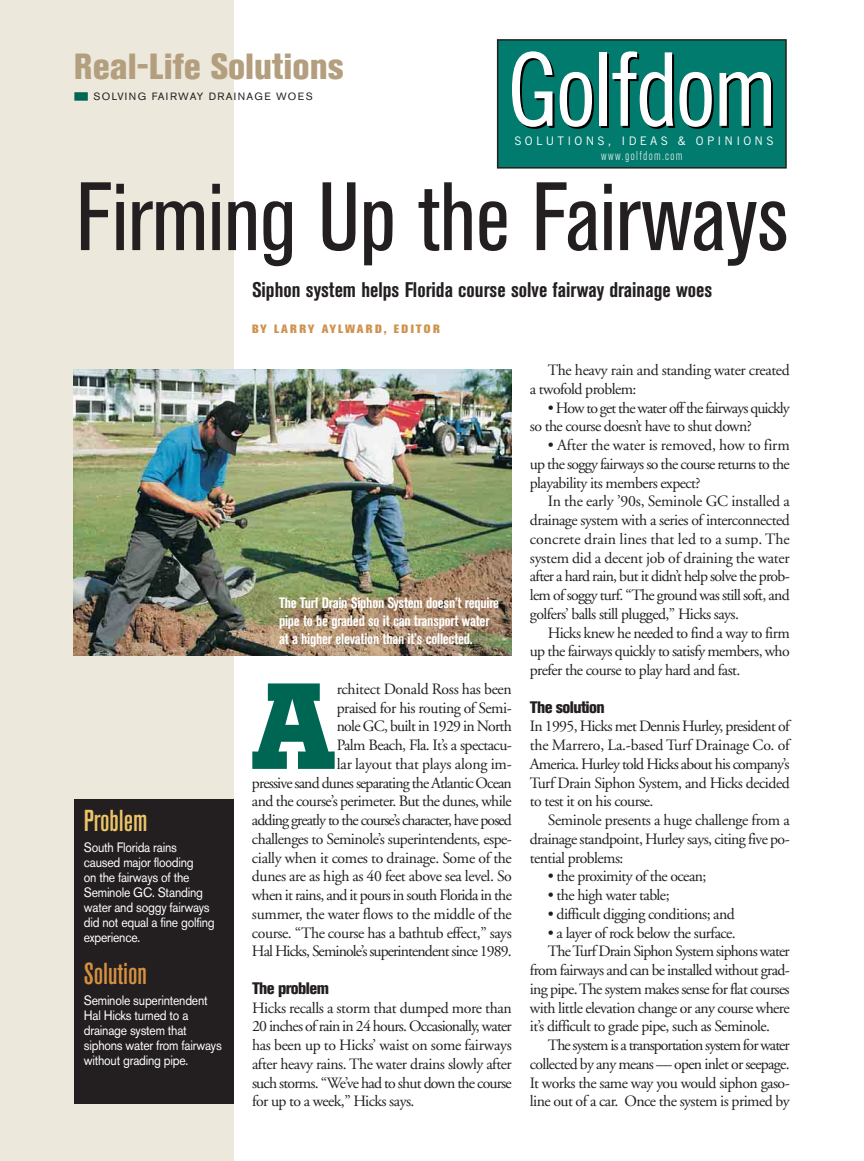
<style>
.page{position:relative;width:864px;height:1161px;background:#fff}
.page>*{position:absolute;margin:0;border:0;box-sizing:border-box;transform-origin:0 0}
.t1{font:700 121.05px "Boton";color:#006654}
.t2{font:condensed 96px "Akzidenz Grotesk BE";color:#231f20}
.t3{font:800 condensed 36px "Akzidenz Grotesk BE";color:#b39e7e}
.t4{font:500 condensed 30px "Akzidenz Grotesk BE";color:#d69040}
.t5{font:500 condensed 30px "Akzidenz Grotesk BE";color:#edc568}
.t6{font:700 condensed 21px "Akzidenz Grotesk BE";color:#231f20}
.t7{font:800 condensed 16.5px "Akzidenz Grotesk BE";letter-spacing:-.035em;color:#231f20}
.t8{font:15.75px/18.8px "Adobe Garamond";letter-spacing:-.035em;color:#231f20;text-align:justify}
.t9{font:15.75px/18.8px "Adobe Garamond";letter-spacing:-.055em;color:#231f20}
.t10{font:15.75px "Adobe Garamond";letter-spacing:-.06em;color:#231f20}
.t11{font:700 condensed 15px/18px "Akzidenz Grotesk BE";letter-spacing:-.015em;color:#fff}
.t12{font:13.5px/15px "Akzidenz Grotesk BE";letter-spacing:-.02em;color:#fff;scale:.9 1}
.t13{font:300 condensed 12.75px "Akzidenz Grotesk BE";letter-spacing:.105em;color:#fff}
.t14{font:800 12px "Akzidenz Grotesk BE";letter-spacing:.17em;color:#cf9350}
.t15{font:11.85px "Trade Gothic";letter-spacing:.275em;color:#fff}
.t16{font:10.5px "Akzidenz Grotesk BE";letter-spacing:.115em;color:#231f20}
</style>
<div class="page">
<div style="left:0;top:0;width:234px;height:1161px;background:#ece8dc"></div>
<div style="left:75px;top:799px;width:159px;height:305px;background:#231f20"></div>
<img style="left:74px;top:369px;width:438px;height:286px">
<div style="left:498px;top:40px;width:288px;height:128px;background:#007b6d"></div>
<div style="left:601px;top:54px;width:8px;height:74px;background:#000"></div>
<svg style="left:512px;top:51px;width:82px;height:78px"></svg>
<div style="left:599px;top:52px;width:8px;height:74px;background:#fff"></div>
<svg style="left:612px;top:51px;width:102px;height:78px"></svg>
<svg style="left:720px;top:72px;width:53px;height:56px"></svg>
<div style="left:497px;top:39px;width:290px;height:130px;border:2px solid #231f20"></div>
<h3 class="t3" style="left:74px;top:54px;width:271px">Real-Life Solutions</h3>
<p class="t16" style="left:94px;top:93px;width:221px">SOLVING FAIRWAY DRAINAGE WOES</p>
<p class="t15" style="left:515px;top:136px;width:261px">SOLUTIONS, IDEAS &amp; OPINIONS</p>
<p class="t13" style="left:601px;top:151px;width:83px">www.golfdom.com</p>
<h2 class="t2" style="left:76px;top:182px;width:713px">Firming Up the Fairways</h2>
<h3 class="t5" style="left:84px;top:809px;width:65px">Problem</h3>
<p class="t12" style="left:84px;top:841px;width:147px">South Florida rains caused major flooding<br>on the fairways of the<br>Seminole GC. Standing water and soggy fairways did not equal a fine golfing experience.</p>
<h3 class="t4" style="left:84px;top:962px;width:65px">Solution</h3>
<p class="t12" style="left:84px;top:994px;width:155px">Seminole superintendent<br>Hal Hicks turned to a drainage system that siphons water from fairways without grading pipe.</p>
<h3 class="t6" style="left:252px;top:282px;width:462px">Siphon system helps Florida course solve fairway drainage woes</h3>
<p class="t14" style="left:252px;top:324px;width:189px">BY LARRY AYLWARD, EDITOR</p>
<p class="t11" style="left:279px;top:595px;width:222px">The Turf Drain Siphon System doesn’t require pipe to be graded so it can transport water at a higher elevation than it’s collected.</p>
<p class="t8" style="left:252px;top:681px;width:261px;text-align:right">rchitect Donald Ross has been<br>praised for his routing of Semi-<br>nole GC, built in 1929 in North<br>Palm Beach, Fla. It’s a spectacu-<br>lar layout that plays along im-<br>pressive sand dunes separating the Atlantic Ocean and the course’s perimeter. But the dunes, while adding greatly to the course’s character, have posed challenges to Seminole’s superintendents, espe&shy;cially when it comes to drainage. Some of the dunes are as high as 40 feet above sea level. So when it rains, and it pours in south Florida in the summer, the water flows to the middle of the course. “The course has a bathtub effect,” says Hal Hicks, Seminole’s superintendent since 1989.</p>
<p class="t7" style="left:252px;top:982px;width:79px">The problem</p>
<p class="t8" style="left:252px;top:1000px;width:261px">Hicks recalls a storm that dumped more than 20 inches of rain in 24 hours. Occasionally, water has been up to Hicks’ waist on some fairways after heavy rains. The water drains slowly after such storms. “We’ve had to shut down the course for up to a week,” Hicks says.</p>
<h1 class="t1" style="left:252px;top:683px;width:85px">A</h1>
<p class="t8" style="left:530px;top:362px;width:261px;text-indent:18px">The heavy rain and standing water created a twofold problem:</p>
<p class="t9" style="left:530px;top:400px;width:261px;text-indent:18px">• How to get the water off the fairways quickly so the course doesn’t have to shut down?</p>
<p class="t8" style="left:530px;top:437px;width:261px;text-indent:18px">• After the water is removed, how to firm up the soggy fairways so the course returns to the playability its members expect?</p>
<p class="t8" style="left:530px;top:493px;width:261px;text-indent:18px">In the early ’90s, Seminole GC installed a drainage system with a series of interconnected concrete drain lines that led to a sump. The system did a decent job of draining the water after a hard rain, but it didn’t help solve the prob&shy;lem of soggy turf. “The ground was still soft, and golfers’ balls still plugged,” Hicks says.</p>
<p class="t8" style="left:530px;top:625px;width:261px;text-indent:18px">Hicks knew he needed to find a way to firm up the fairways quickly to satisfy members, who prefer the course to play hard and fast.</p>
<p class="t7" style="left:530px;top:701px;width:76px">The solution</p>
<p class="t8" style="left:530px;top:718px;width:261px">In 1995, Hicks met Dennis Hurley, president of the Marrero, La.-based Turf Drainage Co. of America. Hurley told Hicks about his company’s Turf Drain Siphon System, and Hicks decided to test it on his course.</p>
<p class="t8" style="left:530px;top:812px;width:261px;text-indent:18px">Seminole presents a huge challenge from a drainage standpoint, Hurley says, citing five po&shy;tential problems:</p>
<p class="t8" style="left:548px;top:868px;width:160px">• the proximity of the ocean;</p>
<p class="t8" style="left:548px;top:887px;width:123px">• the high water table;</p>
<p class="t8" style="left:548px;top:906px;width:188px">• difficult digging conditions; and</p>
<p class="t8" style="left:548px;top:925px;width:189px">• a layer of rock below the surface.</p>
<p class="t8" style="left:548px;top:943px;width:243px">The Turf Drain Siphon System siphons water</p>
<p class="t8" style="left:530px;top:962px;width:261px">from fairways and can be installed without grad-</p>
<p class="t8" style="left:530px;top:981px;width:261px">ing pipe. The system makes sense for flat courses</p>
<p class="t8" style="left:530px;top:1000px;width:261px">with little elevation change or any course where</p>
<p class="t8" style="left:530px;top:1018px;width:242px">it’s difficult to grade pipe, such as Seminole.</p>
<p class="t10" style="left:548px;top:1039px;width:243px">The system is a transportation system for water</p>
<p class="t8" style="left:530px;top:1056px;width:261px">collected by any means — open inlet or seepage.</p>
<p class="t8" style="left:530px;top:1075px;width:261px">It works the same way you would siphon gaso-</p>
<p class="t8" style="left:530px;top:1093px;width:261px">line out of a car. Once the system is primed by</p>
</div>
